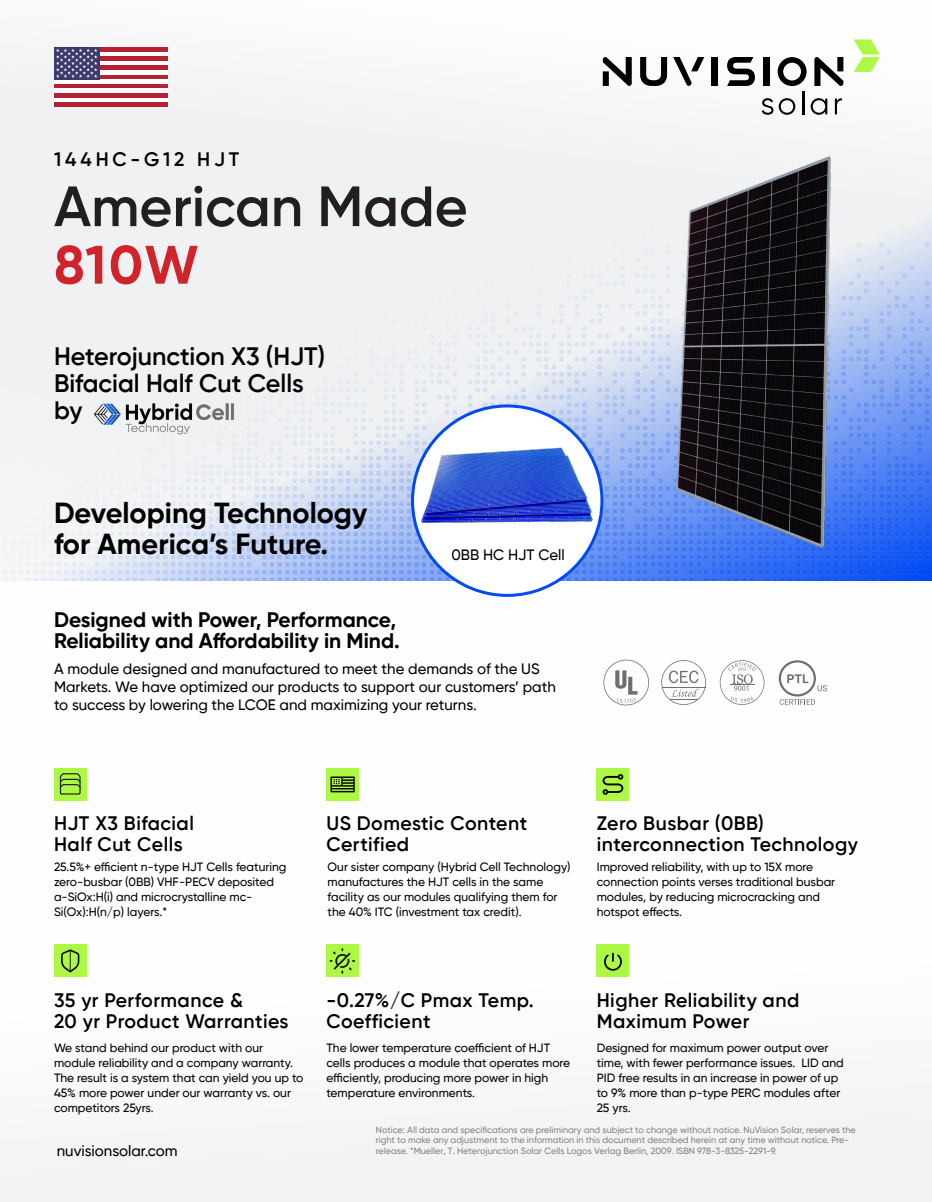
<style>
.page{position:relative;width:932px;height:1202px;background:#fff}
.page>*{position:absolute;margin:0;border:0;box-sizing:border-box;transform-origin:0 0}
.t1{font:600 56.7px "Gilroy";color:#231f20}
.t2{font:700 54px "Gilroy";color:#d1232a}
.t3{font:700 28.95px "Gilroy";color:#000}
.t4{font:600 25.2px "Gilroy";color:#000}
.t5{font:700 21px/21px "Gilroy";color:#000}
.t6{font:600 19.5px/21px "Gilroy";letter-spacing:.025em;color:#000}
.t7{font:600 19.5px "Gilroy";letter-spacing:.2em;color:#000}
.t8{font:500 15px/18px "Gilroy";color:#000}
.t9{font:500 12px/15px "Gilroy";color:#000}
.t10{font:500 9px/10.5px "Gilroy";color:#808285}
</style>
<div class="page">
<div style="left:0;top:0;width:932px;height:580px;background:#f4f5f5"></div>
<div style="left:0;top:580px;width:932px;height:622px;background:linear-gradient(to right,#fcfcfc,#fbfbfb)"></div>
<svg style="left:761px;top:98px;width:34px;height:17px"></svg>
<hr style="left:802px;top:91px;width:2px;height:23px;background:#000">
<svg style="left:810px;top:98px;width:17px;height:17px"></svg>
<svg style="left:834px;top:98px;width:8px;height:16px"></svg>
<svg style="left:727px;top:57px;width:28px;height:29px"></svg>
<svg style="left:673px;top:57px;width:31px;height:29px"></svg>
<div style="left:712px;top:57px;width:6px;height:29px;background:#000"></div>
<div style="left:763px;top:57px;width:6px;height:29px;background:#000"></div>
<svg style="left:640px;top:57px;width:27px;height:29px"></svg>
<svg style="left:602px;top:57px;width:29px;height:29px"></svg>
<svg style="left:814px;top:57px;width:29px;height:29px"></svg>
<svg style="left:777px;top:57px;width:29px;height:29px"></svg>
<svg style="left:853px;top:39px;width:26px;height:33px"></svg>
<svg style="left:603px;top:659px;width:46px;height:46px"></svg>
<svg style="left:778px;top:660px;width:49px;height:45px"></svg>
<svg style="left:719px;top:660px;width:45px;height:45px"></svg>
<svg style="left:661px;top:660px;width:45px;height:45px"></svg>
<div style="left:54px;top:768px;width:32px;height:32px;background:#adf745"></div>
<div style="left:326px;top:768px;width:33px;height:32px;background:#adf745"></div>
<div style="left:596px;top:768px;width:33px;height:32px;background:#adf745"></div>
<div style="left:54px;top:944px;width:32px;height:33px;background:#adf745"></div>
<div style="left:326px;top:944px;width:33px;height:33px;background:#adf745"></div>
<div style="left:596px;top:944px;width:33px;height:33px;background:#adf745"></div>
<div style="left:54px;top:47px;width:113px;height:5px;background:#b32133"></div>
<hr style="left:54px;top:52px;width:113px;height:4px;background:#fff">
<div style="left:54px;top:56px;width:113px;height:5px;background:#b32133"></div>
<div style="left:54px;top:61px;width:113px;height:5px;background:#fff"></div>
<hr style="left:54px;top:66px;width:113px;height:4px;background:#b32133">
<div style="left:54px;top:70px;width:113px;height:5px;background:#fff"></div>
<hr style="left:54px;top:75px;width:113px;height:4px;background:#b32133">
<div style="left:54px;top:79px;width:113px;height:5px;background:#fff"></div>
<div style="left:54px;top:84px;width:113px;height:5px;background:#b32133"></div>
<hr style="left:54px;top:89px;width:113px;height:4px;background:#fff">
<div style="left:54px;top:93px;width:113px;height:5px;background:#b32133"></div>
<hr style="left:54px;top:98px;width:113px;height:4px;background:#fff">
<div style="left:54px;top:102px;width:113px;height:5px;background:#b32133"></div>
<div style="left:54px;top:47px;width:45px;height:32px;background:#3d3b6e"></div>
<svg style="left:56px;top:49px;width:41px;height:29px"></svg>
<img style="left:34px;top:219px;width:898px;height:361px">
<img style="left:91px;top:400px;width:145px;height:37px">
<svg style="left:61px;top:949px;width:18px;height:23px"></svg>
<svg style="left:59px;top:773px;width:22px;height:22px"></svg>
<svg style="left:330px;top:776px;width:25px;height:16px"></svg>
<svg style="left:329px;top:948px;width:26px;height:25px"></svg>
<svg style="left:602px;top:774px;width:21px;height:20px"></svg>
<svg style="left:604px;top:952px;width:18px;height:18px"></svg>
<div style="left:412px;top:406px;width:190px;height:189px;background:#fff;border-radius:50%"></div>
<img style="left:415px;top:437px;width:183px;height:98px">
<img style="left:619px;top:156px;width:252px;height:392px">
<p class="t7" style="left:54px;top:147px;width:187px">144HC-G12 HJT</p>
<p class="t1" style="left:54px;top:171px;width:415px">American Made</p>
<p class="t2" style="left:54px;top:231px;width:146px">810W</p>
<p class="t4" style="left:54px;top:340px;width:273px">Heterojunction X3 (HJT)</p>
<p class="t4" style="left:54px;top:367px;width:251px">Bifacial Half Cut Cells</p>
<p class="t4" style="left:54px;top:394px;width:30px">by</p>
<p class="t3" style="left:54px;top:495px;width:315px">Developing Technology</p>
<p class="t3" style="left:54px;top:526px;width:275px">for America’s Future.</p>
<p class="t8" style="left:451px;top:545px;width:115px">0BB HC HJT Cell</p>
<p class="t5" style="left:54px;top:609px;width:347px">Designed with Power, Performance,<br>Reliability and Affordability in Mind.</p>
<p class="t8" style="left:54px;top:660px;width:503px">A module designed and manufactured to meet the demands of the US<br>Markets. We have optimized our products to support our customers’ path to success by lowering the LCOE and maximizing your returns.</p>
<p class="t6" style="left:54px;top:813px;width:141px">HJT X3 Bifacial<br>Half Cut Cells</p>
<p class="t6" style="left:326px;top:813px;width:202px">US Domestic Content<br>Certified</p>
<p class="t6" style="left:596px;top:813px;width:169px">Zero Busbar (0BB)</p>
<p class="t6" style="left:596px;top:834px;width:263px">interconnection Technology</p>
<p class="t9" style="left:54px;top:858px;width:234px">25.5%+ efficient n-type HJT Cells featuring zero-busbar (0BB) VHF-PECV deposited a-SiOx:H(i) and microcrystalline mc-Si(Ox):H(n/p) layers.*</p>
<p class="t6" style="left:54px;top:989px;width:190px">35 yr Performance &amp;</p>
<p class="t6" style="left:54px;top:1010px;width:236px">20 yr Product Warranties</p>
<p class="t9" style="left:327px;top:858px;width:244px">Our sister company (Hybrid Cell Technology) manufactures the HJT cells in the same facility as our modules qualifying them for the 40% ITC (investment tax credit).</p>
<p class="t9" style="left:596px;top:858px;width:240px">Improved reliability, with up to 15X more connection points verses traditional busbar modules, by reducing microcracking and hotspot effects.</p>
<p class="t6" style="left:326px;top:989px;width:209px">-0.27%/C Pmax Temp.<br>Coefficient</p>
<p class="t6" style="left:596px;top:989px;width:204px">Higher Reliability and</p>
<p class="t6" style="left:596px;top:1010px;width:154px">Maximum Power</p>
<p class="t9" style="left:54px;top:1039px;width:251px">We stand behind our product with our module reliability and a company warranty.<br>The result is a system that can yield you up to 45% more power under our warranty vs. our competitors 25yrs.</p>
<p class="t9" style="left:326px;top:1039px;width:245px">The lower temperature coefficient of HJT cells produces a module that operates more efficiently, producing more power in high temperature environments.</p>
<p class="t9" style="left:596px;top:1039px;width:248px">Designed for maximum power output over time, with fewer performance issues. LID and PID free results in an increase in power of up to 9% more than p-type PERC modules after 25 yrs.</p>
<p class="t10" style="left:376px;top:1124px;width:481px">Notice: All data and specifications are preliminary and subject to change without notice. NuVision Solar, reserves the right to make any adjustment to the information in this document described herein at any time without notice. Pre-</p>
<p class="t8" style="left:57px;top:1142px;width:122px">nuvisionsolar.com</p>
<p class="t10" style="left:376px;top:1145px;width:402px">release. *Mueller, T. Heterojunction Solar Cells Logos Verlag Berlin, 2009. ISBN 978-3-8325-2291-9.</p>
</div>
